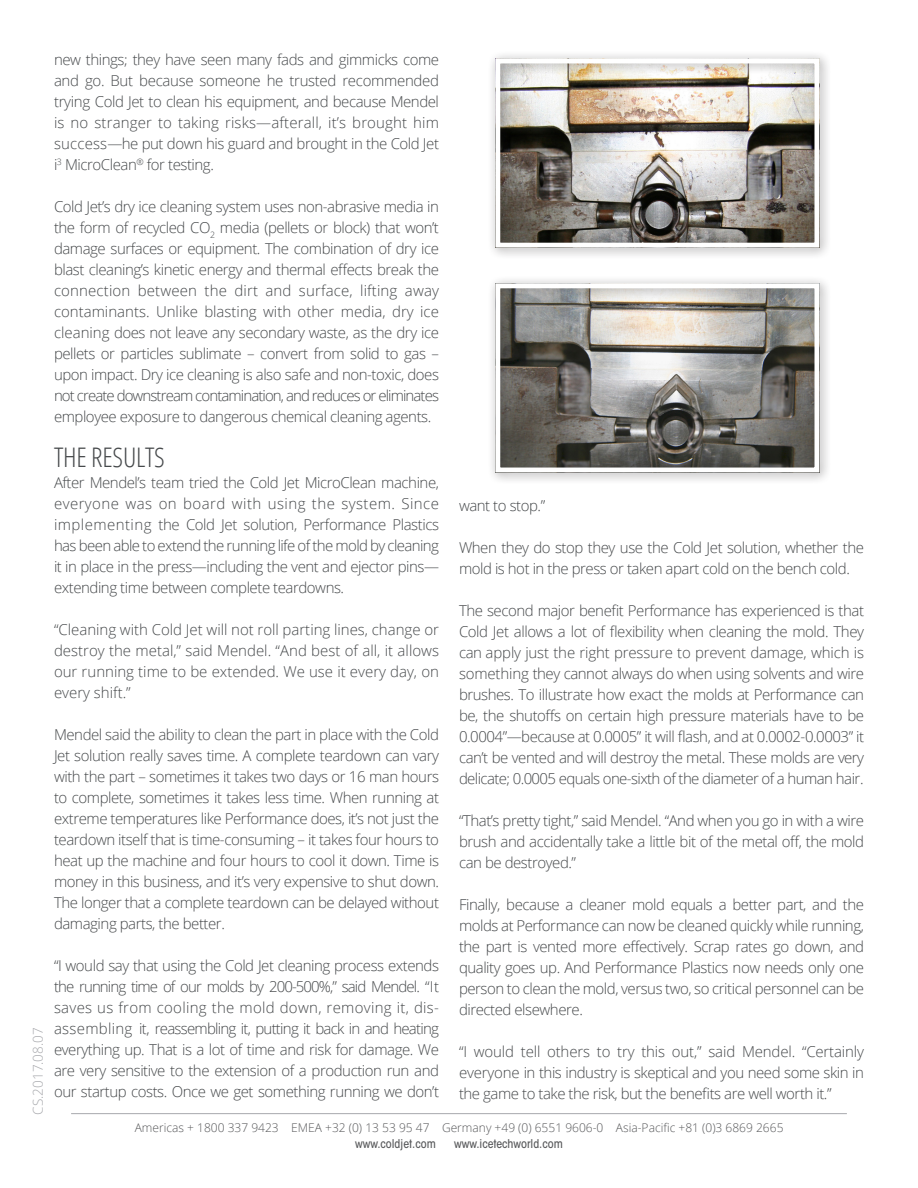
<style>
.page{position:relative;width:918px;height:1188px;background:#fff}
.page>*{position:absolute;margin:0;border:0;box-sizing:border-box;transform-origin:0 0}
.t1{font:300 condensed 27px "Open Sans";letter-spacing:-.01em;color:#46494b}
.t2{font:300 15px/21px "Open Sans";letter-spacing:-.03em;color:#46494b;text-align:justify}
.t3{font:300 13.5px "Open Sans";color:#a8a9ad}
.t4{font:300 12px "Open Sans";color:#57585a}
.t5{font:500 condensed 12px "ITC Avant Garde Std";color:#57585a}
</style>
<div class="page">
<hr style="left:71px;top:1113px;width:776px;height:1px;background:#a8a9ad">
<div style="left:488px;top:51px;width:344px;height:209px;background:#231f20;opacity:.43"></div>
<div style="left:495px;top:59px;width:324px;height:189px;border:5px solid #fff"></div>
<div style="left:488px;top:276px;width:344px;height:209px;background:#231f20;opacity:.43"></div>
<div style="left:495px;top:283px;width:324px;height:189px;border:5px solid #fff"></div>
<p class="t3" style="left:29px;top:1115px;width:89px;rotate:-90deg">CS.2017.08.07</p>
<p class="t2" style="left:54px;top:49px;width:387px">new things; they have seen many fads and gimmicks come and go. But because someone he trusted recommended trying Cold Jet to clean his equipment, and because Mendel is no stranger to taking risks—afterall, it’s brought him success—he put down his guard and brought in the Cold Jet i<sup>3</sup> MicroClean<sup>®</sup> for testing.</p>
<p class="t2" style="left:54px;top:196px;width:387px">Cold Jet’s dry ice cleaning system uses non-abrasive media in the form of recycled CO<sub>2</sub> media (pellets or block) that won’t damage surfaces or equipment. The combination of dry ice blast cleaning’s kinetic energy and thermal effects break the connection between the dirt and surface, lifting away contaminants. Unlike blasting with other media, dry ice cleaning does not leave any secondary waste, as the dry ice pellets or particles sublimate – convert from solid to gas – upon impact. Dry ice cleaning is also safe and non-toxic, does not create downstream contamination, and reduces or eliminates employee exposure to dangerous chemical cleaning agents.</p>
<p class="t1" style="left:54px;top:439px;width:112px">THE RESULTS</p>
<p class="t2" style="left:54px;top:472px;width:387px">After Mendel’s team tried the Cold Jet MicroClean machine, everyone was on board with using the system. Since implementing the Cold Jet solution, Performance Plastics has been able to extend the running life of the mold by cleaning it in place in the press—including the vent and ejector pins— extending time between complete teardowns.</p>
<p class="t2" style="left:54px;top:619px;width:387px">“Cleaning with Cold Jet will not roll parting lines, change or destroy the metal,” said Mendel. “And best of all, it allows our running time to be extended. We use it every day, on every shift.”</p>
<p class="t2" style="left:54px;top:724px;width:387px">Mendel said the ability to clean the part in place with the Cold Jet solution really saves time. A complete teardown can vary with the part – sometimes it takes two days or 16 man hours to complete, sometimes it takes less time. When running at extreme temperatures like Performance does, it’s not just the teardown itself that is time-consuming – it takes four hours to heat up the machine and four hours to cool it down. Time is money in this business, and it’s very expensive to shut down.<br>The longer that a complete teardown can be delayed without damaging parts, the better.</p>
<p class="t2" style="left:54px;top:955px;width:387px">“I would say that using the Cold Jet cleaning process extends the running time of our molds by 200-500%,” said Mendel. “It saves us from cooling the mold down, removing it, dis&shy;assembling it, reassembling it, putting it back in and heating everything up. That is a lot of time and risk for damage. We are very sensitive to the extension of a production run and our startup costs. Once we get something running we don’t</p>
<p class="t2" style="left:459px;top:495px;width:88px">want to stop.”</p>
<p class="t2" style="left:459px;top:537px;width:407px">When they do stop they use the Cold Jet solution, whether the mold is hot in the press or taken apart cold on the bench cold.</p>
<p class="t2" style="left:459px;top:600px;width:407px">The second major benefit Performance has experienced is that Cold Jet allows a lot of flexibility when cleaning the mold. They can apply just the right pressure to prevent damage, which is something they cannot always do when using solvents and wire brushes. To illustrate how exact the molds at Performance can be, the shutoffs on certain high pressure materials have to be 0.0004”—because at 0.0005” it will flash, and at 0.0002-0.0003” it can’t be vented and will destroy the metal. These molds are very delicate; 0.0005 equals one-sixth of the diameter of a human hair.</p>
<p class="t2" style="left:459px;top:810px;width:407px">“That’s pretty tight,” said Mendel. “And when you go in with a wire brush and accidentally take a little bit of the metal off, the mold can be destroyed.”</p>
<p class="t2" style="left:459px;top:894px;width:407px">Finally, because a cleaner mold equals a better part, and the molds at Performance can now be cleaned quickly while running, the part is vented more effectively. Scrap rates go down, and quality goes up. And Performance Plastics now needs only one person to clean the mold, versus two, so critical personnel can be directed elsewhere.</p>
<p class="t2" style="left:459px;top:1041px;width:407px">“I would tell others to try this out,” said Mendel. “Certainly everyone in this industry is skeptical and you need some skin in the game to take the risk, but the benefits are well worth it.”</p>
<p class="t4" style="left:135px;top:1119px;width:650px">Americas + 1800 337 9423 EMEA +32 (0) 13 53 95 47 Germany +49 (0) 6551 9606-0 Asia-Pacific +81 (0)3 6869 2665</p>
<p class="t5" style="left:355px;top:1136px;width:82px">www.coldjet.com</p>
<p class="t5" style="left:454px;top:1136px;width:110px">www.icetechworld.com</p>
</div>
